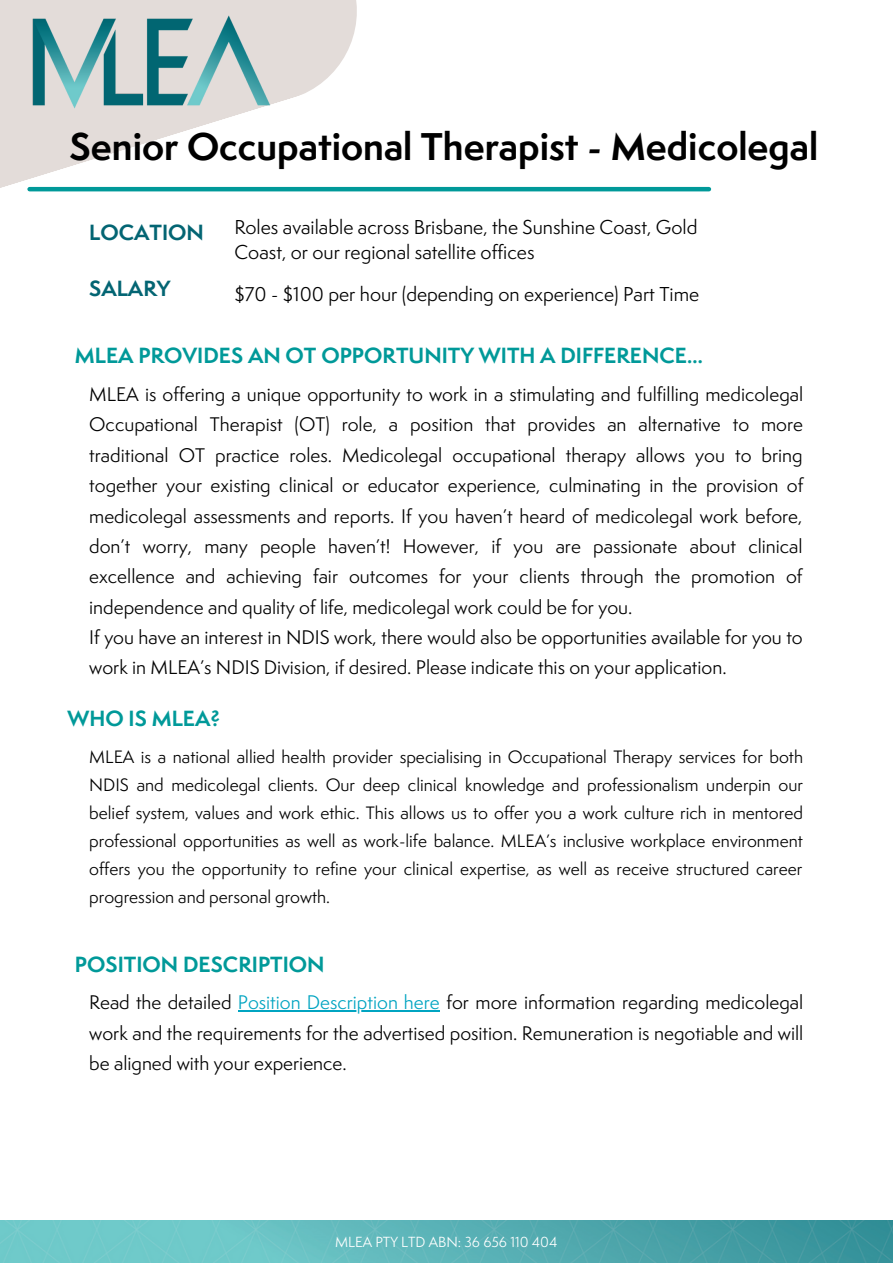
<style>
.page{position:relative;width:893px;height:1264px;background:#fff}
.page>*{position:absolute;margin:0;border:0;box-sizing:border-box;transform-origin:0 0}
.t1{font:700 35.55px "Semplicita Pro";color:#000}
.t2{font:700 20.25px "Semplicita Pro";color:#099}
.t3{font:700 20.25px "Semplicita Pro";color:#036573}
.t4{font:18.45px/25.8px "Semplicita Pro";color:#000}
.t5{font:18.15px/30.3px "Semplicita Pro";color:#000}
.t6{font:16.5px/28px "Semplicita Pro";color:#000;text-align:justify}
.t7{font:13.5px "Semplicita Pro";color:#fff}
.s1{color:#00a4c1}
</style>
<div class="page">
<svg style="left:0;top:0;width:379px;height:192px"></svg>
<img style="left:27px;top:13px;width:248px;height:100px">
<hr style="left:30px;top:187px;width:679px;height:4px;background:#099">
<hr style="left:238px;top:1010px;width:202px;height:1px;background:#00a4c1">
<img style="left:0;top:1220px;width:892px;height:42px">
<h1 class="t1" style="left:70px;top:120px;width:750px">Senior Occupational Therapist - Medicolegal</h1>
<p class="t3" style="left:89px;top:217px;width:116px">LOCATION</p>
<p class="t4" style="left:234px;top:213px;width:464px">Roles available across Brisbane, the Sunshine Coast, Gold<br>Coast, or our regional satellite offices</p>
<p class="t3" style="left:89px;top:273px;width:83px">SALARY</p>
<p class="t4" style="left:234px;top:281px;width:466px">$70 - $100 per hour (depending on experience) Part Time</p>
<p class="t2" style="left:75px;top:341px;width:629px">MLEA PROVIDES AN OT OPPORTUNITY WITH A DIFFERENCE…</p>
<p class="t5" style="left:89px;top:379px;width:715px">MLEA is offering a unique opportunity to work in a stimulating and fulfilling medicolegal Occupational Therapist (OT) role, a position that provides an alternative to more traditional OT practice roles. Medicolegal occupational therapy allows you to bring together your existing clinical or educator experience, culminating in the provision of medicolegal assessments and reports. If you haven’t heard of medicolegal work before, don’t worry, many people haven’t! However, if you are passionate about clinical excellence and achieving fair outcomes for your clients through the promotion of independence and quality of life, medicolegal work could be for you.<br>If you have an interest in NDIS work, there would also be opportunities available for you to work in MLEA’s NDIS Division, if desired. Please indicate this on your application.</p>
<p class="t2" style="left:68px;top:703px;width:154px">WHO IS MLEA?</p>
<p class="t6" style="left:89px;top:742px;width:715px">MLEA is a national allied health provider specialising in Occupational Therapy services for both NDIS and medicolegal clients. Our deep clinical knowledge and professionalism underpin our belief system, values and work ethic. This allows us to offer you a work culture rich in mentored professional opportunities as well as work-life balance. MLEA’s inclusive workplace environment offers you the opportunity to refine your clinical expertise, as well as receive structured career progression and personal growth.</p>
<p class="t2" style="left:75px;top:949px;width:251px">POSITION DESCRIPTION</p>
<p class="t5" style="left:89px;top:987px;width:715px;text-align:justify">Read the detailed <span class="s1">Position Description here</span> for more information regarding medicolegal work and the requirements for the advertised position. Remuneration is negotiable and will be aligned with your experience.</p>
<p class="t7" style="left:335px;top:1231px;width:224px">MLEA PTY LTD ABN: 36 656 110 404</p>
</div>
